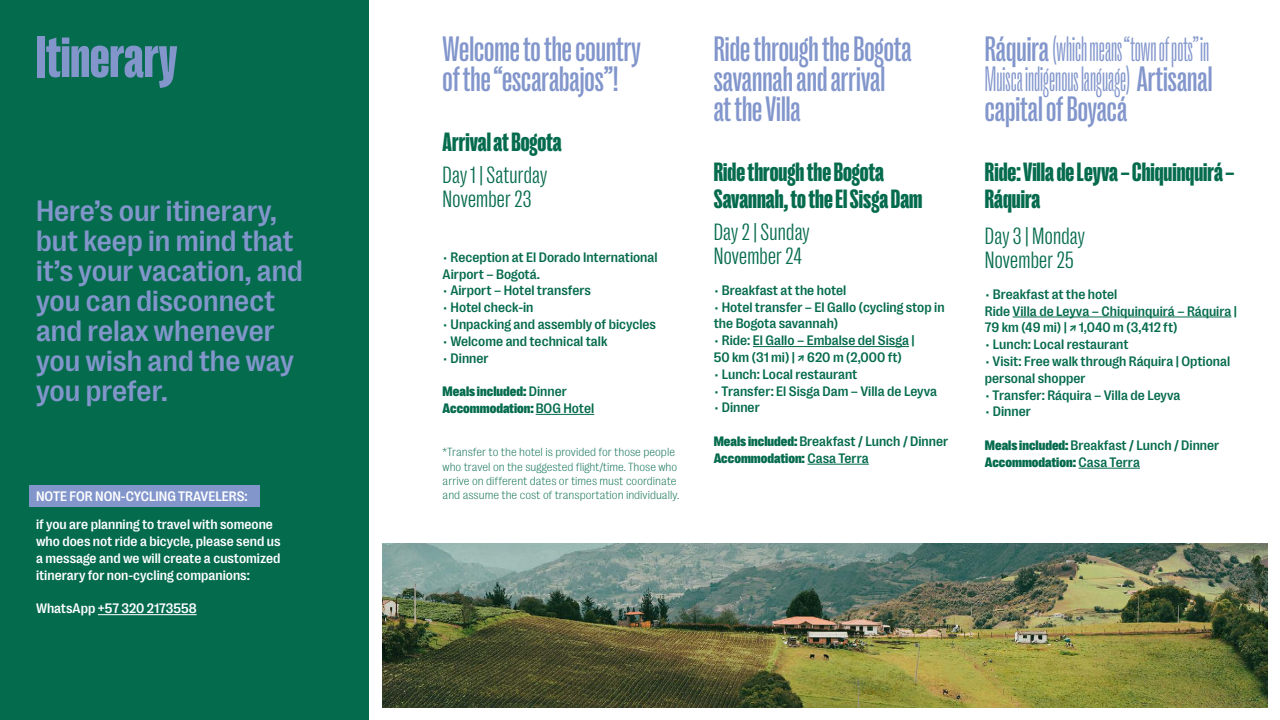
<style>
.page{position:relative;width:1280px;height:720px;background:#fff}
.page>*{position:absolute;margin:0;border:0;box-sizing:border-box;transform-origin:0 0}
.t1{font:900 60px "Right Grotesk Tight";color:#8296cc}
.t2{font:500 36px/30px "Right Grotesk Tight";color:#8296cc}
.t3{font:36px/30px "Right Grotesk Tall Fine";color:#8296cc}
.t4{font:500 30px/30px "Right Grotesk";color:#8296cc}
.t5{font:900 27px/27px "Right Grotesk Tight";color:#056b4d}
.t6{font:300 condensed 24px/24px "Right Grotesk";letter-spacing:.01em;color:#056b4d}
.t7{font:500 14px/16.8px "Right Grotesk";color:#056b4d}
.t8{font:500 14px/16.8px "Right Grotesk";color:#fff}
.t9{font:900 14px/16.8px "Right Grotesk Compact";color:#056b4d}
.t10{font:12px/14.4px "Right Grotesk Fine";color:#056b4d}
.s1{font-family:"Right Grotesk";font-weight:500}
.s2{font-family:"Right Grotesk Compact";font-weight:900}
.s3{font-family:"Right Grotesk Tight";font-weight:500}
</style>
<div class="page">
<div style="left:0;top:0;width:369px;height:720px;background:#056b4d"></div>
<div style="left:29px;top:485px;width:231px;height:22px;background:#8296cc"></div>
<hr style="left:98px;top:614px;width:99px;height:1px;background:#fff">
<hr style="left:536px;top:414px;width:58px;height:1px;background:#056b4d">
<hr style="left:753px;top:346px;width:156px;height:1px;background:#056b4d">
<hr style="left:807px;top:464px;width:62px;height:1px;background:#056b4d">
<hr style="left:1013px;top:317px;width:218px;height:1px;background:#056b4d">
<hr style="left:1079px;top:468px;width:61px;height:1px;background:#056b4d">
<img style="left:382px;top:544px;width:886px;height:164px">
<h1 class="t1" style="left:36px;top:26px;width:143px">Itinerary</h1>
<h3 class="t4" style="left:36px;top:195px;width:268px">Here’s our itinerary, but keep in mind that it’s your vacation, and you can disconnect and relax whenever you wish and the way you prefer.</h3>
<p class="t8" style="left:36px;top:482px;width:238px;line-height:28px">NOTE FOR NON-CYCLING TRAVELERS:<br>if you are planning to travel with someone</p>
<p class="t8" style="left:36px;top:533px;width:246px;text-align:justify">who does not ride a bicycle, please send us a message and we will create a customized itinerary for non-cycling companions:</p>
<p class="t8" style="left:36px;top:600px;width:162px">WhatsApp +57 320 2173558</p>
<h2 class="t2" style="left:443px;top:33px;width:200px">Welcome to the country of the “escarabajos”!</h2>
<h3 class="t5" style="left:443px;top:128px;width:121px">Arrival at Bogota</h3>
<h3 class="t6" style="left:443px;top:163px;width:106px">Day 1 | Saturday<br>November 23</h3>
<p class="t7" style="left:443px;top:249px;width:216px">• Reception at El Dorado International<br>Airport – Bogotá.</p>
<p class="t7" style="left:443px;top:282px;width:150px">• Airport – Hotel transfers</p>
<p class="t7" style="left:443px;top:299px;width:92px">• Hotel check-in</p>
<p class="t7" style="left:443px;top:316px;width:215px">• Unpacking and assembly of bicycles</p>
<p class="t7" style="left:443px;top:333px;width:166px">• Welcome and technical talk</p>
<p class="t7" style="left:443px;top:349px;width:48px">• Dinner</p>
<p class="t9" style="left:443px;top:383px;width:153px">Meals included: <span class="s1">Dinner<br></span>Accommodation: <span class="s1">BOG Hotel</span></p>
<p class="t10" style="left:443px;top:445px;width:238px">*Transfer to the hotel is provided for those people who travel on the suggested flight/time. Those who arrive on different dates or times must coordinate and assume the cost of transportation individually.</p>
<h2 class="t2" style="left:714px;top:33px;width:199px">Ride through the Bogota savannah and arrival<br>at the Villa</h2>
<h3 class="t5" style="left:714px;top:158px;width:210px">Ride through the Bogota<br>Savannah, to the El Sisga Dam</h3>
<h3 class="t6" style="left:714px;top:220px;width:97px">Day 2 | Sunday<br>November 24</h3>
<p class="t7" style="left:714px;top:282px;width:134px">• Breakfast at the hotel</p>
<p class="t7" style="left:714px;top:298px;width:232px">• Hotel transfer – El Gallo (cycling stop in the Bogota savannah)</p>
<p class="t7" style="left:714px;top:332px;width:202px">• Ride: El Gallo – Embalse del Sisga |<br>50 km (31 mi) | ↗ 620 m (2,000 ft)</p>
<p class="t7" style="left:714px;top:366px;width:145px">• Lunch: Local restaurant</p>
<p class="t7" style="left:714px;top:382px;width:225px">• Transfer: El Sisga Dam – Villa de Leyva</p>
<p class="t7" style="left:714px;top:399px;width:48px">• Dinner</p>
<p class="t7" style="left:714px;top:433px;width:236px"><span class="s2">Meals included:</span> Breakfast / Lunch / Dinner</p>
<p class="t9" style="left:714px;top:450px;width:157px">Accommodation: <span class="s1">Casa Terra</span></p>
<h2 class="t3" style="left:985px;top:33px;width:229px"><span class="s3">Ráquira</span> (which means “town of pots” in<br>Muisca indigenous language) <span class="s3">Artisanal</span></h2>
<h2 class="t2" style="left:985px;top:93px;width:144px">capital of Boyacá</h2>
<h3 class="t5" style="left:985px;top:158px;width:251px">Ride: Villa de Leyva – Chiquinquirá –<br>Ráquira</h3>
<h3 class="t6" style="left:985px;top:224px;width:102px">Day 3 | Monday<br>November 25</h3>
<p class="t7" style="left:985px;top:286px;width:254px">• Breakfast at the hotel<br>Ride Villa de Leyva – Chiquinquirá – Ráquira |<br>79 km (49 mi) | ↗ 1,040 m (3,412 ft)</p>
<p class="t7" style="left:985px;top:336px;width:145px">• Lunch: Local restaurant</p>
<p class="t7" style="left:985px;top:353px;width:247px">• Visit: Free walk through Ráquira | Optional personal shopper</p>
<p class="t7" style="left:985px;top:386px;width:197px">• Transfer: Ráquira – Villa de Leyva</p>
<p class="t7" style="left:985px;top:403px;width:48px">• Dinner</p>
<p class="t7" style="left:985px;top:437px;width:236px"><span class="s2">Meals included:</span> Breakfast / Lunch / Dinner</p>
<p class="t9" style="left:985px;top:454px;width:157px">Accommodation: <span class="s1">Casa Terra</span></p>
</div>
